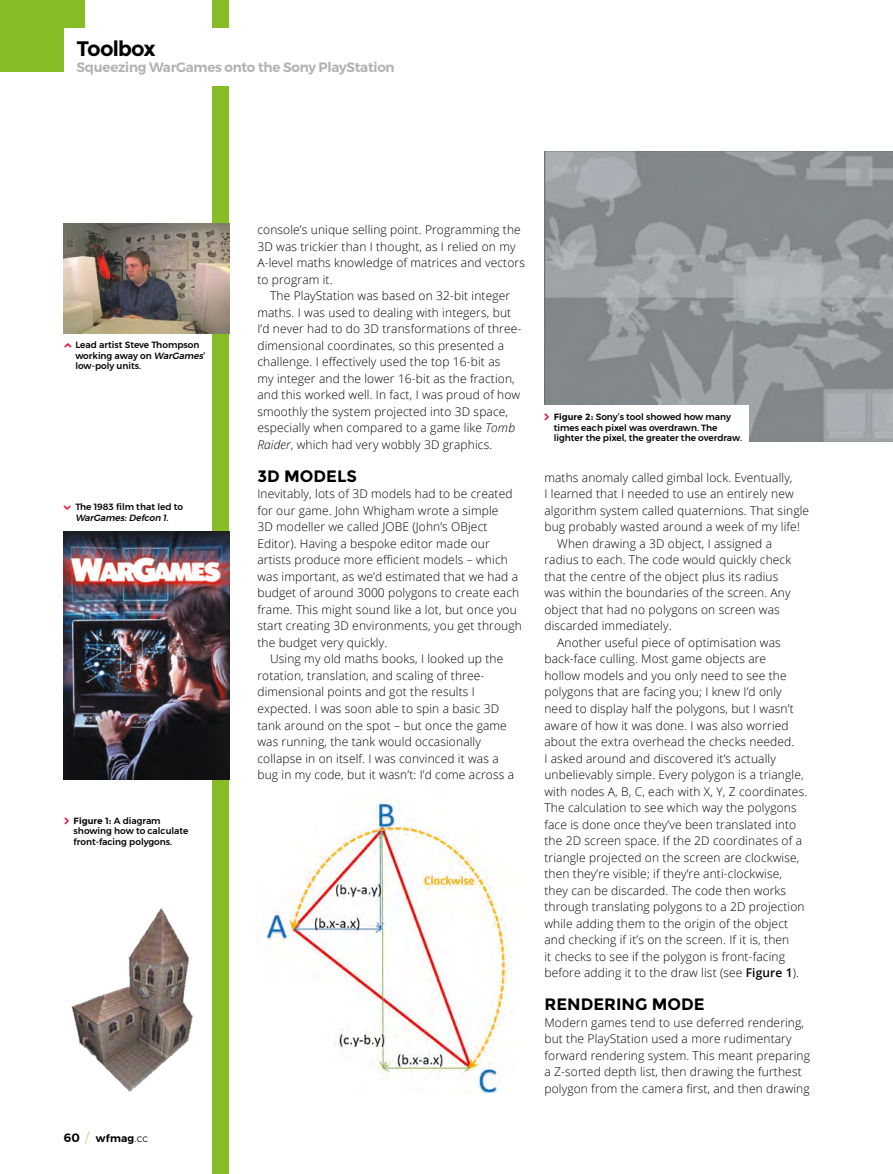
<style>
.page{position:relative;width:893px;height:1174px;background:#fff}
.page>*{position:absolute;margin:0;border:0;box-sizing:border-box;transform-origin:0 0}
.t1{font:700 21px "Montserrat";letter-spacing:-.04em;color:#000}
.t2{font:700 16.5px "Montserrat";color:#000}
.t3{font:600 13.5px "Montserrat";letter-spacing:-.02em;color:#b3b2b2}
.t4{font:300 12px/16.5px "Open Sans";letter-spacing:.01em;color:#000}
.t5{font:600 10.5px "Montserrat";letter-spacing:.02em;color:#000}
.t6{font:500 9px/10.5px "Montserrat";color:#000}
.s1{font-style:italic}
.s2{font-weight:700}
.s3{font-size:12px}
.s4{font-weight:200;font-size:12.9px;color:#86bc25}
.s5{font-weight:300}
.s6{font-weight:600}
</style>
<div class="page">
<div style="left:213px;top:0;width:16px;height:1174px;background:#86bc25"></div>
<div style="left:0;top:0;width:85px;height:72px;background:#86bc25"></div>
<div style="left:64px;top:29px;width:186px;height:57px;background:#fff"></div>
<img style="left:64px;top:223px;width:165px;height:110px">
<img style="left:265px;top:802px;width:247px;height:290px">
<img style="left:544px;top:152px;width:349px;height:289px">
<div style="left:538px;top:405px;width:210px;height:45px;background:#fff"></div>
<img style="left:64px;top:531px;width:165px;height:248px">
<img style="left:71px;top:905px;width:142px;height:187px">
<h1 class="t1" style="left:77px;top:36px;width:81px">Toolbox</h1>
<p class="t3" style="left:77px;top:56px;width:319px">Squeezing WarGames onto the Sony PlayStation</p>
<p class="t6" style="left:75px;top:340px;width:132px">Lead artist Steve Thompson working away on <span class="s1">WarGames</span>’ low-poly units.</p>
<p class="t6" style="left:75px;top:501px;width:109px">The 1983 film that led to<br><span class="s1">WarGames:Defcon 1</span>.</p>
<p class="t6" style="left:74px;top:815px;width:116px"><span class="s2">Figure 1:</span> A diagram showing how to calculate front-facing polygons.</p>
<p class="t5" style="left:64px;top:1130px;width:86px"><span class="s3">60</span> <span class="s4">/</span> wfmag<span class="s5">.cc</span></p>
<p class="t4" style="left:257px;top:221px;width:269px">console’s unique selling point. Programming the 3D was trickier than I thought, as I relied on my A-level maths knowledge of matrices and vectors to program it.</p>
<p class="t4" style="left:257px;top:287px;width:265px;text-indent:13px">The PlayStation was based on 32-bit integer maths. I was used to dealing with integers, but I’d never had to do 3D transformations of three&shy;dimensional coordinates, so this presented a challenge. I effectively used the top 16-bit as<br>my integer and the lower 16-bit as the fraction, and this worked well. In fact, I was proud of how smoothly the system projected into 3D space, especially when compared to a game like <span class="s1">Tomb Raider</span>, which had very wobbly 3D graphics.</p>
<h2 class="t2" style="left:257px;top:466px;width:101px">3D MODELS</h2>
<p class="t4" style="left:257px;top:485px;width:257px">Inevitably, lots of 3D models had to be created</p>
<p class="t4" style="left:257px;top:502px;width:243px">for our game. John Whigham wrote a simple</p>
<p class="t4" style="left:257px;top:518px;width:232px">3D modeller we called JOBE (John’s OBject</p>
<p class="t4" style="left:257px;top:535px;width:234px">Editor). Having a bespoke editor made our</p>
<p class="t4" style="left:257px;top:551px;width:252px">artists produce more efficient models – which</p>
<p class="t4" style="left:257px;top:568px;width:262px">was important, as we’d estimated that we had a</p>
<p class="t4" style="left:257px;top:584px;width:263px">budget of around 3000 polygons to create each</p>
<p class="t4" style="left:257px;top:601px;width:261px">frame. This might sound like a lot, but once you</p>
<p class="t4" style="left:257px;top:617px;width:266px">start creating 3D environments, you get through</p>
<p class="t4" style="left:257px;top:634px;width:131px">the budget very quickly.</p>
<p class="t4" style="left:270px;top:650px;width:235px">Using my old maths books, I looked up the</p>
<p class="t4" style="left:257px;top:667px;width:228px">rotation, translation, and scaling of three-</p>
<p class="t4" style="left:257px;top:683px;width:219px">dimensional points and got the results I</p>
<p class="t4" style="left:257px;top:700px;width:243px">expected. I was soon able to spin a basic 3D</p>
<p class="t4" style="left:257px;top:716px;width:251px">tank around on the spot – but once the game</p>
<p class="t4" style="left:257px;top:733px;width:225px">was running, the tank would occasionally</p>
<p class="t4" style="left:257px;top:749px;width:243px">collapse in on itself. I was convinced it was a</p>
<p class="t4" style="left:257px;top:766px;width:258px">bug in my code, but it wasn’t: I’d come across a</p>
<p class="t6" style="left:554px;top:412px;width:190px"><span class="s2">Figure 2:</span> Sony’s tool showed how many times each pixel was overdrawn. The lighter the pixel, the greater the overdraw.</p>
<p class="t4" style="left:544px;top:469px;width:250px">maths anomaly called gimbal lock. Eventually,</p>
<p class="t4" style="left:544px;top:485px;width:251px">I learned that I needed to use an entirely new</p>
<p class="t4" style="left:544px;top:502px;width:266px">algorithm system called quaternions. That single</p>
<p class="t4" style="left:544px;top:518px;width:257px">bug probably wasted around a week of my life!</p>
<p class="t4" style="left:557px;top:535px;width:216px">When drawing a 3D object, I assigned a</p>
<p class="t4" style="left:544px;top:551px;width:248px">radius to each. The code would quickly check</p>
<p class="t4" style="left:544px;top:568px;width:235px">that the centre of the object plus its radius</p>
<p class="t4" style="left:544px;top:584px;width:248px">was within the boundaries of the screen. Any</p>
<p class="t4" style="left:544px;top:601px;width:237px">object that had no polygons on screen was</p>
<p class="t4" style="left:544px;top:617px;width:129px">discarded immediately.</p>
<p class="t4" style="left:557px;top:634px;width:225px">Another useful piece of optimisation was</p>
<p class="t4" style="left:544px;top:650px;width:223px">back-face culling. Most game objects are</p>
<p class="t4" style="left:544px;top:667px;width:244px">hollow models and you only need to see the</p>
<p class="t4" style="left:544px;top:683px;width:239px">polygons that are facing you; I knew I’d only</p>
<p class="t4" style="left:544px;top:700px;width:251px">need to display half the polygons, but I wasn’t</p>
<p class="t4" style="left:544px;top:716px;width:246px">aware of how it was done. I was also worried</p>
<p class="t4" style="left:544px;top:733px;width:251px">about the extra overhead the checks needed.</p>
<p class="t4" style="left:544px;top:749px;width:233px">I asked around and discovered it’s actually</p>
<p class="t4" style="left:544px;top:766px;width:261px">unbelievably simple. Every polygon is a triangle,</p>
<p class="t4" style="left:544px;top:782px;width:264px">with nodes A, B, C, each with X, Y, Z coordinates.</p>
<p class="t4" style="left:544px;top:799px;width:254px">The calculation to see which way the polygons</p>
<p class="t4" style="left:544px;top:815px;width:253px">face is done once they’ve been translated into</p>
<p class="t4" style="left:544px;top:832px;width:259px">the 2D screen space. If the 2D coordinates of a</p>
<p class="t4" style="left:544px;top:848px;width:256px">triangle projected on the screen are clockwise,</p>
<p class="t4" style="left:544px;top:865px;width:239px">then they’re visible; if they’re anti-clockwise,</p>
<p class="t4" style="left:544px;top:881px;width:243px">they can be discarded. The code then works</p>
<p class="t4" style="left:544px;top:898px;width:262px">through translating polygons to a 2D projection</p>
<p class="t4" style="left:544px;top:914px;width:245px">while adding them to the origin of the object</p>
<p class="t4" style="left:544px;top:931px;width:246px">and checking if it’s on the screen. If it is, then</p>
<p class="t4" style="left:544px;top:947px;width:242px">it checks to see if the polygon is front-facing</p>
<p class="t4" style="left:544px;top:964px;width:256px">before adding it to the draw list (see <span class="s6">Figure 1</span>).</p>
<h2 class="t2" style="left:544px;top:994px;width:162px">RENDERING MODE</h2>
<p class="t4" style="left:544px;top:1013px;width:267px">Modern games tend to use deferred rendering, but the PlayStation used a more rudimentary forward rendering system. This meant preparing a Z-sorted depth list, then drawing the furthest polygon from the camera first, and then drawing</p>
</div>
